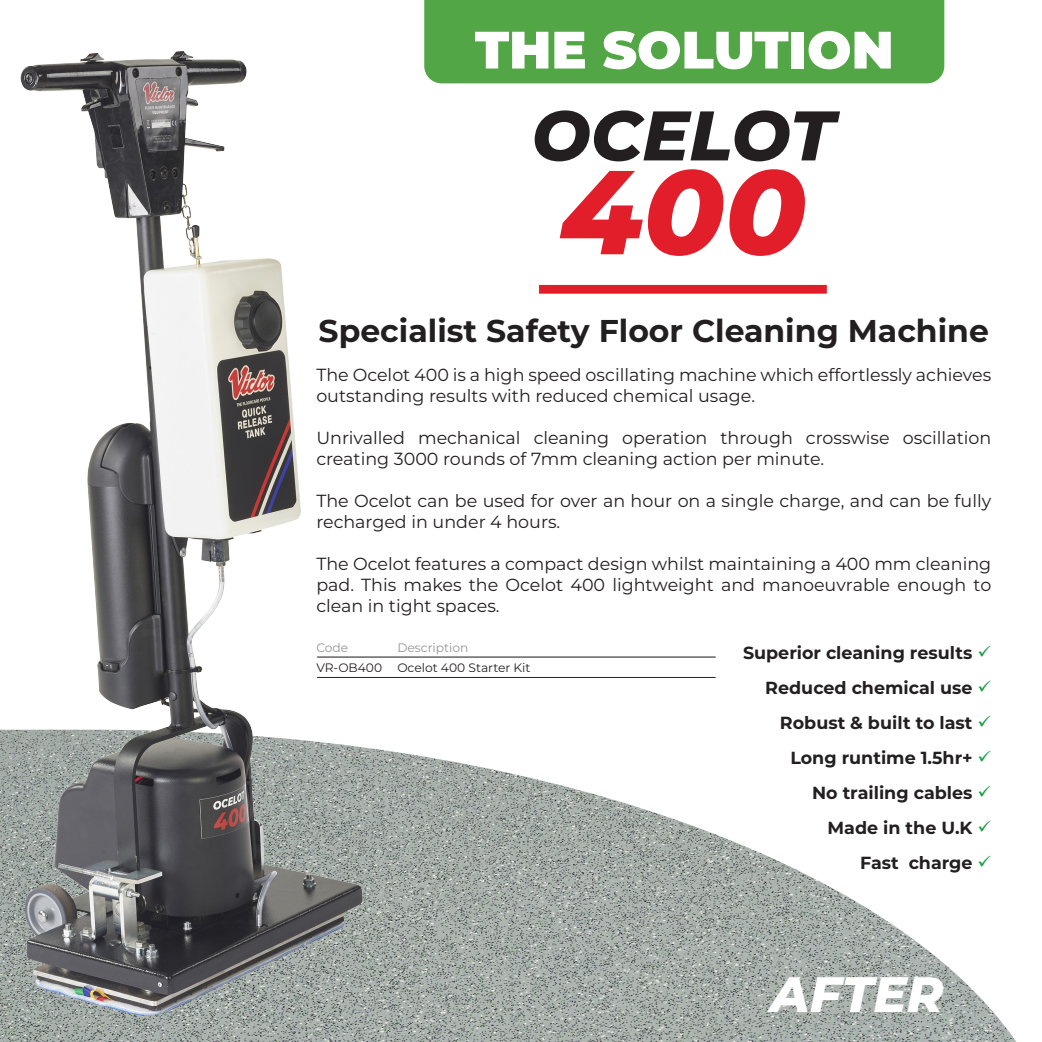
<style>
.page{position:relative;width:1042px;height:1042px;background:#fff}
.page>*{position:absolute;margin:0;border:0;box-sizing:border-box;transform-origin:0 0}
.t1{font:italic 800 119px "Montserrat";color:#e21e2b}
.t2{font:italic 800 70px "Montserrat";color:#231f20}
.t3{font:900 52.5px "Montserrat";color:#fff}
.t4{font:italic 800 49.7px "Montserrat";color:#fff}
.t5{font:700 31.5px "Montserrat";color:#231f20}
.t6{font:17.5px/21px "Montserrat";color:#231f20}
.t7{font:700 17.5px "Montserrat";color:#231f20}
.t8{font:12.25px "Montserrat";color:#231f20}
.t9{font:12.25px "Montserrat";color:#939598}
.s1{color:#1aa048}
</style>
<div class="page">
<img style="left:0;top:750px;width:1016px;height:292px">
<img style="left:0;top:51px;width:385px;height:989px">
<div style="left:539px;top:285px;width:288px;height:9px;background:#e11d2a"></div>
<div style="left:740px;top:642px;width:254px;height:234px;background:#fff"></div>
<div style="left:424px;top:0;width:520px;height:83px;background:#52a645"></div>
<hr style="left:317px;top:677px;width:398px;height:1px;background:#231f20">
<hr style="left:317px;top:656px;width:398px;height:1px;background:#231f20">
<p class="t3" style="left:475px;top:10px;width:420px">THE SOLUTION</p>
<p class="t2" style="left:531px;top:84px;width:304px">OCELOT</p>
<p class="t1" style="left:560px;top:125px;width:248px">400</p>
<p class="t5" style="left:318px;top:309px;width:672px">Specialist Safety Floor Cleaning Machine</p>
<p class="t6" style="left:316px;top:363px;width:676px">The Ocelot 400 is a high speed oscillating machine which effortlessly achieves outstanding results with reduced chemical usage.</p>
<p class="t6" style="left:316px;top:426px;width:676px">Unrivalled mechanical cleaning operation through crosswise oscillation creating 3000 rounds of 7mm cleaning action per minute.</p>
<p class="t6" style="left:316px;top:489px;width:676px">The Ocelot can be used for over an hour on a single charge, and can be fully recharged in under 4 hours.</p>
<p class="t6" style="left:316px;top:552px;width:676px;text-align:justify">The Ocelot features a compact design whilst maintaining a 400 mm cleaning pad. This makes the Ocelot 400 lightweight and manoeuvrable enough to clean in tight spaces.</p>
<p class="t9" style="left:316px;top:639px;width:33px">Code</p>
<p class="t8" style="left:316px;top:659px;width:67px">VR-OB400</p>
<p class="t9" style="left:397px;top:639px;width:73px">Description</p>
<p class="t8" style="left:397px;top:659px;width:135px">Ocelot 400 Starter Kit</p>
<p class="t7" style="left:743px;top:640px;width:250px">Superior cleaning results <span class="s1">✓</span></p>
<p class="t7" style="left:765px;top:675px;width:227px">Reduced chemical use <span class="s1">✓</span></p>
<p class="t7" style="left:780px;top:710px;width:213px">Robust &amp; built to last <span class="s1">✓</span></p>
<p class="t7" style="left:790px;top:745px;width:202px">Long runtime 1.5hr+ <span class="s1">✓</span></p>
<p class="t7" style="left:812px;top:780px;width:181px">No trailing cables <span class="s1">✓</span></p>
<p class="t7" style="left:827px;top:815px;width:165px">Made in the U.K <span class="s1">✓</span></p>
<p class="t7" style="left:860px;top:850px;width:133px">Fast charge <span class="s1">✓</span></p>
<p class="t4" style="left:770px;top:957px;width:174px">AFTER</p>
</div>
